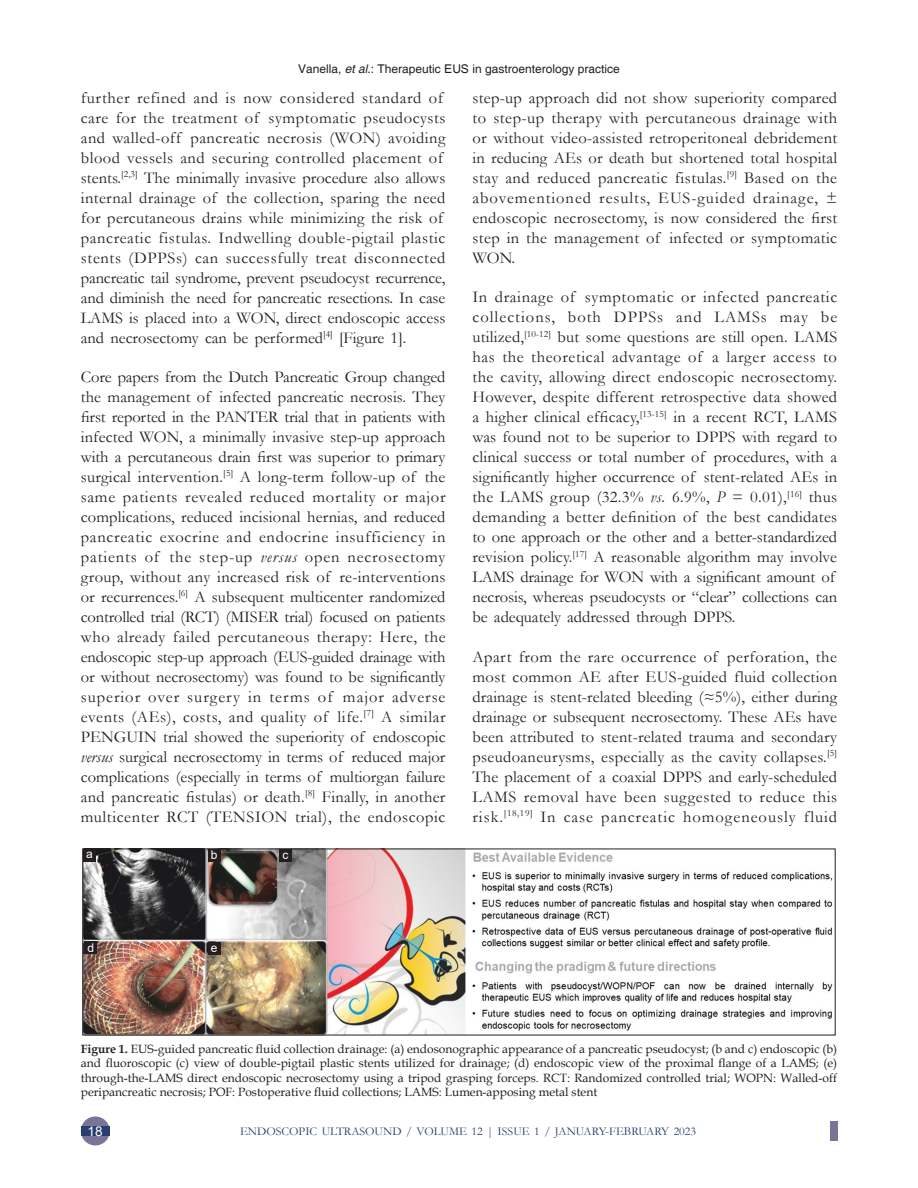
<style>
.page{position:relative;width:918px;height:1188px;background:#fff}
.page>*{position:absolute;margin:0;border:0;box-sizing:border-box;transform-origin:0 0}
.TX{font:16.5px/20px "Garamond";letter-spacing:.02em;color:#231f20;text-align:justify}
.WEB_Tx{font:13.5px "Arial";color:#fff}
.FGC{font:12px/14.4px "Book Antiqua";color:#231f20;text-align:justify}
.t1{font:12px "Garamond";color:#2a3d70}
.t2{font:12px "Helvetica";color:#231f20}
.LABEL{font:12px "Arial";color:#fff}
.s1{font-style:italic}
.s2{font-weight:700}
</style>
<div class="page">
<div style="left:81px;top:1116px;width:29px;height:29px;background:#787598;border-radius:50%"></div>
<div style="left:81px;top:1126px;width:28px;height:10px;background:#2a3d70"></div>
<div style="left:830px;top:1122px;width:7px;height:19px;background:#787598"></div>
<img style="left:85px;top:851px;width:748px;height:182px">
<div style="left:83px;top:849px;width:752px;height:186px;border:1px solid #231f20"></div>
<div style="left:84px;top:941px;width:13px;height:13px;background:#231f20"></div>
<div style="left:279px;top:849px;width:13px;height:13px;background:#231f20"></div>
<div style="left:208px;top:849px;width:12px;height:13px;background:#231f20"></div>
<div style="left:83px;top:849px;width:13px;height:13px;background:#231f20"></div>
<div style="left:208px;top:942px;width:12px;height:13px;background:#231f20"></div>
<p class="t2" style="left:298px;top:62px;width:323px">Vanella, <span class="s1">et al</span>.: Therapeutic EUS in gastroenterology practice</p>
<p class="TX" style="left:81px;top:87px;width:366px;text-align:left">further refined and is now considered standard of care for the treatment of symptomatic pseudocysts and walled‑off pancreatic necrosis (WON) avoiding blood vessels and securing controlled placement of stents.<sup>[2,3]</sup> The minimally invasive procedure also allows internal drainage of the collection, sparing the need for percutaneous drains while minimizing the risk of pancreatic fistulas. Indwelling double‑pigtail plastic stents (DPPSs) can successfully treat disconnected pancreatic tail syndrome, prevent pseudocyst recurrence, and diminish the need for pancreatic resections. In case LAMS is placed into a WON, direct endoscopic access and necrosectomy can be performed<sup>[4]</sup> [Figure 1].</p>
<p class="TX" style="left:81px;top:366px;width:366px">Core papers from the Dutch Pancreatic Group changed the management of infected pancreatic necrosis. They first reported in the PANTER trial that in patients with infected WON, a minimally invasive step‑up approach with a percutaneous drain first was superior to primary surgical intervention.<sup>[5]</sup> A long‑term follow‑up of the same patients revealed reduced mortality or major complications, reduced incisional hernias, and reduced pancreatic exocrine and endocrine insufficiency in patients of the step‑up <span class="s1">versus</span> open necrosectomy group, without any increased risk of re‑interventions or recurrences.<sup>[6]</sup> A subsequent multicenter randomized controlled trial (RCT) (MISER trial) focused on patients who already failed percutaneous therapy: Here, the endoscopic step‑up approach (EUS‑guided drainage with or without necrosectomy) was found to be significantly superior over surgery in terms of major adverse events (AEs), costs, and quality of life.<sup>[7]</sup> A similar PENGUIN trial showed the superiority of endoscopic <span class="s1">versus</span> surgical necrosectomy in terms of reduced major complications (especially in terms of multiorgan failure and pancreatic fistulas) or death.<sup>[8]</sup> Finally, in another multicenter RCT (TENSION trial), the endoscopic</p>
<p class="LABEL" style="left:86px;top:846px;width:8px">a</p>
<p class="LABEL" style="left:211px;top:847px;width:8px">b</p>
<p class="LABEL" style="left:282px;top:846px;width:7px">c</p>
<p class="TX" style="left:472px;top:87px;width:366px">step‑up approach did not show superiority compared to step‑up therapy with percutaneous drainage with or without video‑assisted retroperitoneal debridement in reducing AEs or death but shortened total hospital stay and reduced pancreatic fistulas.<sup>[9]</sup> Based on the abovementioned results, EUS‑guided drainage, ± endoscopic necrosectomy, is now considered the first step in the management of infected or symptomatic WON.</p>
<p class="TX" style="left:472px;top:287px;width:366px;text-align:left">In drainage of symptomatic or infected pancreatic collections, both DPPSs and LAMSs may be utilized,<sup>[10‑12]</sup> but some questions are still open. LAMS has the theoretical advantage of a larger access to the cavity, allowing direct endoscopic necrosectomy.<br>However, despite different retrospective data showed a higher clinical efficacy,<sup>[13‑15]</sup> in a recent RCT, LAMS was found not to be superior to DPPS with regard to clinical success or total number of procedures, with a significantly higher occurrence of stent‑related AEs in the LAMS group (32.3% <span class="s1">vs</span>. 6.9%, <span class="s1">P</span> = 0.01),<sup>[16]</sup> thus demanding a better definition of the best candidates to one approach or the other and a better‑standardized revision policy.<sup>[17]</sup> A reasonable algorithm may involve LAMS drainage for WON with a significant amount of necrosis, whereas pseudocysts or “clear” collections can be adequately addressed through DPPS.</p>
<p class="TX" style="left:472px;top:646px;width:366px">Apart from the rare occurrence of perforation, the most common AE after EUS‑guided fluid collection drainage is stent‑related bleeding (≈5%), either during drainage or subsequent necrosectomy. These AEs have been attributed to stent‑related trauma and secondary pseudoaneurysms, especially as the cavity collapses.<sup>[5] </sup>The placement of a coaxial DPPS and early‑scheduled LAMS removal have been suggested to reduce this risk.<sup>[18,19]</sup> In case pancreatic homogeneously fluid</p>
<p class="LABEL" style="left:88px;top:939px;width:8px">d</p>
<p class="LABEL" style="left:211px;top:939px;width:8px">e</p>
<p class="FGC" style="left:81px;top:1041px;width:758px"><span class="s2">Figure 1.</span> EUS‑guided pancreatic fluid collection drainage: (a) endosonographic appearance of a pancreatic pseudocyst; (b and c) endoscopic (b) and fluoroscopic (c) view of double‑pigtail plastic stents utilized for drainage; (d) endoscopic view of the proximal flange of a LAMS; (e) through‑the‑LAMS direct endoscopic necrosectomy using a tripod grasping forceps. RCT: Randomized controlled trial; WOPN: Walled‑off peripancreatic necrosis; POF: Postoperative fluid collections; LAMS: Lumen‑apposing metal stent</p>
<p class="WEB_Tx" style="left:88px;top:1122px;width:17px">18</p>
<p class="t1" style="left:240px;top:1123px;width:458px">ENDOSCOPIC ULTRASOUND / VOLUME 12 | ISSUE 1 / JANUARY-FEBRUARY 2023</p>
</div>
